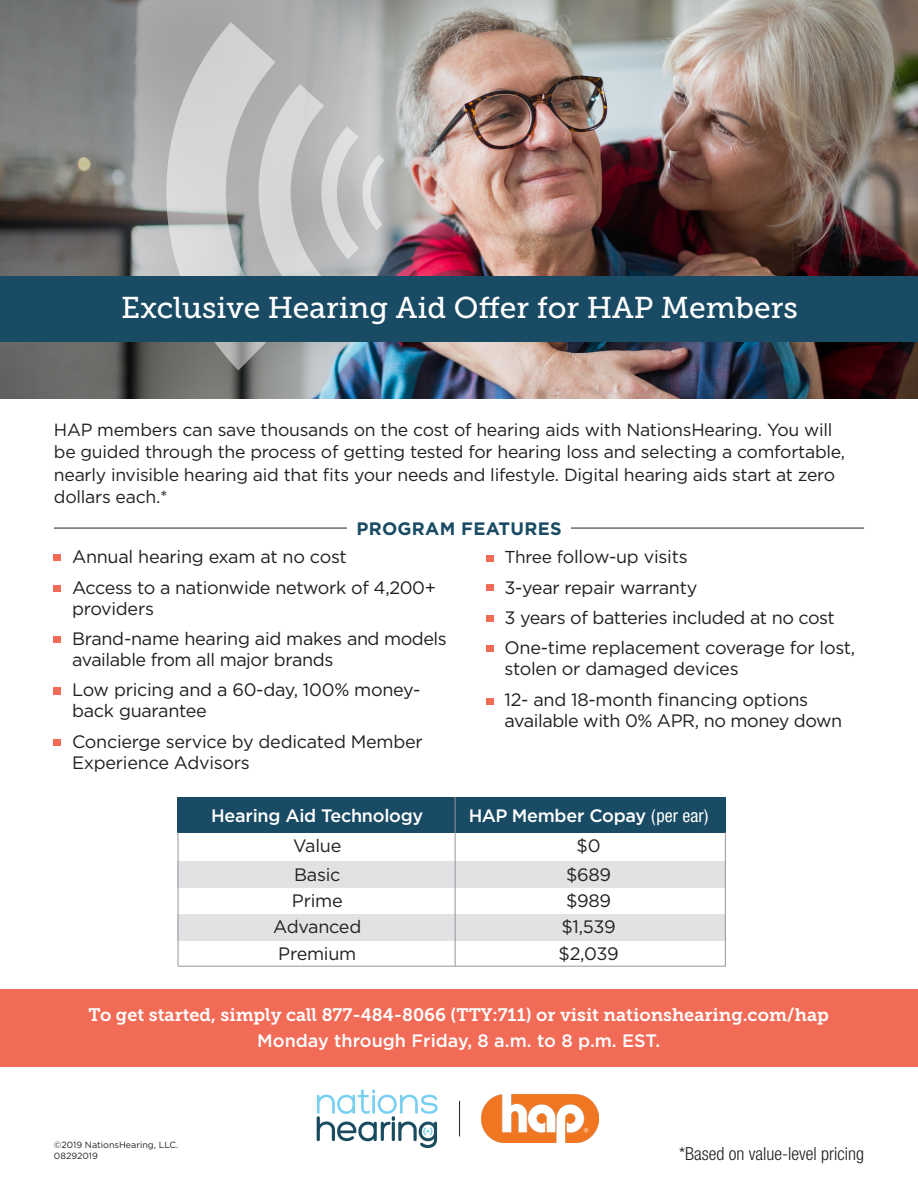
<style>
.page{position:relative;width:918px;height:1188px;background:#fff}
.page>*{position:absolute;margin:0;border:0;box-sizing:border-box;transform-origin:0 0}
.t1{font:30px "Museo Slab 500";color:#fff}
.t2{font:18px/21px "Gotham";letter-spacing:-.015em;color:#231f20}
.t3{font:500 18px "Gotham";letter-spacing:-.015em;color:#fff}
.t4{font:18px "Museo Slab 700";color:#fff}
.t5{font:300 condensed 18px "Helvetica Neue LT Std";color:#231f20}
.t6{font:700 18px "Gotham";letter-spacing:.015em;color:#194b64}
.t7{font:17.7px/22.5px "Gotham";letter-spacing:-.015em;color:#231f20}
.t8{font:9px "Gotham";color:#231f20}
.s1{font-size:17.25px}
.s2{font-family:"Helvetica Neue LT Std";font-weight:400;font-stretch:condensed}
</style>
<div class="page">
<img style="left:0;top:0;width:918px;height:399px">
<svg style="left:166px;top:22px;width:219px;height:348px;background:#babcbd"></svg>
<div style="left:0;top:277px;width:918px;height:65px;background:#194b64"></div>
<div style="left:54px;top:554px;width:7px;height:6px;background:#f26b57"></div>
<div style="left:54px;top:585px;width:7px;height:6px;background:#f26b57"></div>
<div style="left:54px;top:636px;width:7px;height:7px;background:#f26b57"></div>
<div style="left:54px;top:688px;width:7px;height:7px;background:#f26b57"></div>
<div style="left:54px;top:739px;width:7px;height:7px;background:#f26b57"></div>
<div style="left:487px;top:555px;width:7px;height:7px;background:#f26b57"></div>
<div style="left:487px;top:584px;width:7px;height:7px;background:#f26b57"></div>
<div style="left:487px;top:615px;width:7px;height:7px;background:#f26b57"></div>
<div style="left:487px;top:645px;width:7px;height:7px;background:#f26b57"></div>
<div style="left:487px;top:698px;width:7px;height:7px;background:#f26b57"></div>
<div style="left:54px;top:687px;width:7px;height:7px;background:#f26b57"></div>
<div style="left:0;top:990px;width:918px;height:77px;background:#f26b57"></div>
<div style="left:178px;top:797px;width:548px;height:35px;background:#194b64"></div>
<div style="left:178px;top:861px;width:548px;height:27px;background:#e1e2e4"></div>
<div style="left:178px;top:914px;width:548px;height:27px;background:#e1e2e4"></div>
<hr style="left:455px;top:797px;width:1px;height:169px;background:#939598">
<hr style="left:178px;top:832px;width:1px;height:134px;background:#939598">
<hr style="left:725px;top:832px;width:1px;height:134px;background:#939598">
<hr style="left:178px;top:966px;width:548px;height:1px;background:#939598">
<hr style="left:54px;top:528px;width:293px;height:1px;background:#231f20">
<hr style="left:571px;top:528px;width:293px;height:1px;background:#231f20">
<svg style="left:317px;top:1089px;width:121px;height:59px"></svg>
<hr style="left:459px;top:1101px;width:1px;height:35px;background:#231f20">
<img style="left:481px;top:1095px;width:118px;height:48px">
<p class="t1" style="left:121px;top:291px;width:678px">Exclusive Hearing Aid Offer for HAP Members</p>
<p class="t7" style="left:54px;top:418px;width:793px">HAP members can save thousands on the cost of hearing aids with NationsHearing. You will be guided through the process of getting tested for hearing loss and selecting a comfortable, nearly invisible hearing aid that fits your needs and lifestyle. Digital hearing aids start at zero dollars each.*</p>
<p class="t6" style="left:356px;top:517px;width:207px">PROGRAM FEATURES</p>
<p class="t2" style="left:72px;top:546px;width:276px">Annual hearing exam at no cost</p>
<p class="t2" style="left:72px;top:576px;width:366px">Access to a nationwide network of 4,200+ providers</p>
<p class="t2" style="left:72px;top:628px;width:376px">Brand-name hearing aid makes and models available from all major brands</p>
<p class="t2" style="left:72px;top:679px;width:350px">Low pricing and a 60-day, 100% money&shy;back guarantee</p>
<p class="t2" style="left:72px;top:731px;width:352px">Concierge service by dedicated Member<br>Experience Advisors</p>
<p class="t2" style="left:505px;top:546px;width:185px"><span class="s1">Three f</span>ollow-up visits</p>
<p class="t2" style="left:505px;top:576px;width:194px">3-year repair warranty</p>
<p class="t2" style="left:505px;top:607px;width:332px">3 years of batteries included at no cost</p>
<p class="t2" style="left:505px;top:637px;width:352px">One-time replacement coverage for lost, stolen or damaged devices</p>
<p class="t2" style="left:505px;top:689px;width:339px">12- and 18-month financing options available with 0% APR, no money down</p>
<p class="t3" style="left:211px;top:804px;width:214px">Hearing Aid Technology</p>
<p class="t3" style="left:469px;top:804px;width:241px">HAP Member Copay <span class="s2">(per ear)</span></p>
<p class="t2" style="left:293px;top:835px;width:50px">Value</p>
<p class="t2" style="left:577px;top:835px;width:26px">$0</p>
<p class="t2" style="left:294px;top:863px;width:48px">Basic</p>
<p class="t2" style="left:566px;top:863px;width:47px">$689</p>
<p class="t2" style="left:292px;top:890px;width:52px">Prime</p>
<p class="t2" style="left:566px;top:890px;width:47px">$989</p>
<p class="t2" style="left:273px;top:916px;width:90px">Advanced</p>
<p class="t2" style="left:561px;top:916px;width:56px">$1,539</p>
<p class="t2" style="left:278px;top:943px;width:80px">Premium</p>
<p class="t2" style="left:559px;top:943px;width:62px">$2,039</p>
<p class="t4" style="left:89px;top:1005px;width:742px">To get started, simply call 877-484-8066 (TTY:711) or visit nationshearing.com/hap</p>
<p class="t3" style="left:257px;top:1028px;width:404px">Monday through Friday, 8 a.m. to 8 p.m. EST.</p>
<p class="t8" style="left:54px;top:1139px;width:126px">©2019 NationsHearing, LLC.</p>
<p class="t8" style="left:54px;top:1150px;width:46px">08292019</p>
<p class="t5" style="left:679px;top:1143px;width:186px">*Based on value-level pricing</p>
</div>
